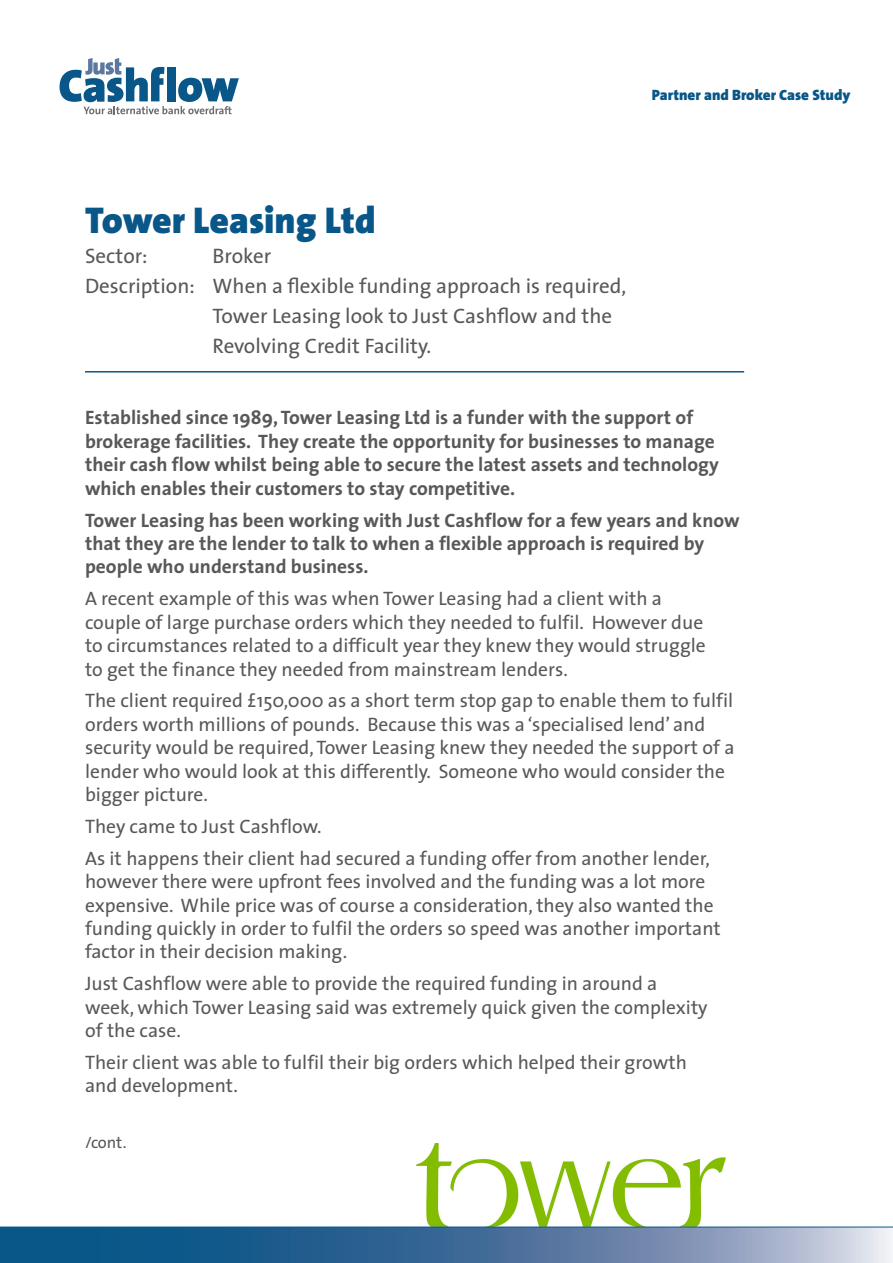
<style>
.page{position:relative;width:893px;height:1263px;background:#fff}
.page>*{position:absolute;margin:0;border:0;box-sizing:border-box;transform-origin:0 0}
.t1{font:900 37.5px "The Sans";color:#095789}
.t2{font:21px/30px "The Sans";color:#57585a}
.Body{font:19.5px/23.4px "The Sans";color:#57585a}
.Body-2{font:700 19.5px/23.4px "The Sans";color:#57585a}
.Body-3{font:16.5px "The Sans";color:#57585a}
.t3{font:900 15px "The Sans";color:#095789}
</style>
<div class="page">
<svg style="left:60px;top:58px;width:179px;height:56px"></svg>
<img style="left:417px;top:1144px;width:308px;height:83px">
<svg style="left:0;top:1227px;width:893px;height:36px"></svg>
<hr style="left:85px;top:371px;width:659px;height:1px;background:#095789">
<p class="t3" style="left:652px;top:82px;width:200px">Partner and Broker Case Study</p>
<p class="t1" style="left:85px;top:189px;width:292px">Tower Leasing Ltd</p>
<p class="t2" style="left:85px;top:240px;width:64px">Sector:</p>
<p class="t2" style="left:213px;top:240px;width:60px">Broker</p>
<p class="t2" style="left:213px;top:270px;width:415px;text-indent:-128px">Description: When a flexible funding approach is required,<br>Tower Leasing look to Just Cashflow and the<br>Revolving Credit Facility.</p>
<p class="Body-2" style="left:85px;top:406px;width:635px">Established since 1989, Tower Leasing Ltd is a funder with the support of brokerage facilities. They create the opportunity for businesses to manage their cash flow whilst being able to secure the latest assets and technology which enables their customers to stay competitive.</p>
<p class="Body-2" style="left:85px;top:508px;width:656px">Tower Leasing has been working with Just Cashflow for a few years and know that they are the lender to talk to when a flexible approach is required by people who understand business.</p>
<p class="Body" style="left:85px;top:586px;width:622px">A recent example of this was when Tower Leasing had a client with a couple of large purchase orders which they needed to fulfil. However due to circumstances related to a difficult year they knew they would struggle to get the finance they needed from mainstream lenders.</p>
<p class="Body" style="left:85px;top:688px;width:651px">The client required £150,000 as a short term stop gap to enable them to fulfil orders worth millions of pounds. Because this was a ‘specialised lend’ and security would be required, Tower Leasing knew they needed the support of a lender who would look at this differently. Someone who would consider the bigger picture.</p>
<p class="Body" style="left:85px;top:814px;width:238px">They came to Just Cashflow.</p>
<p class="Body" style="left:85px;top:846px;width:637px">As it happens their client had secured a funding offer from another lender, however there were upfront fees involved and the funding was a lot more expensive. While price was of course a consideration, they also wanted the funding quickly in order to fulfil the orders so speed was another important factor in their decision making.</p>
<p class="Body" style="left:85px;top:971px;width:624px">Just Cashflow were able to provide the required funding in around a week, which Tower Leasing said was extremely quick given the complexity of the case.</p>
<p class="Body" style="left:85px;top:1050px;width:603px">Their client was able to fulfil their big orders which helped their growth and development.</p>
<p class="Body-3" style="left:85px;top:1128px;width:43px">/cont.</p>
</div>
